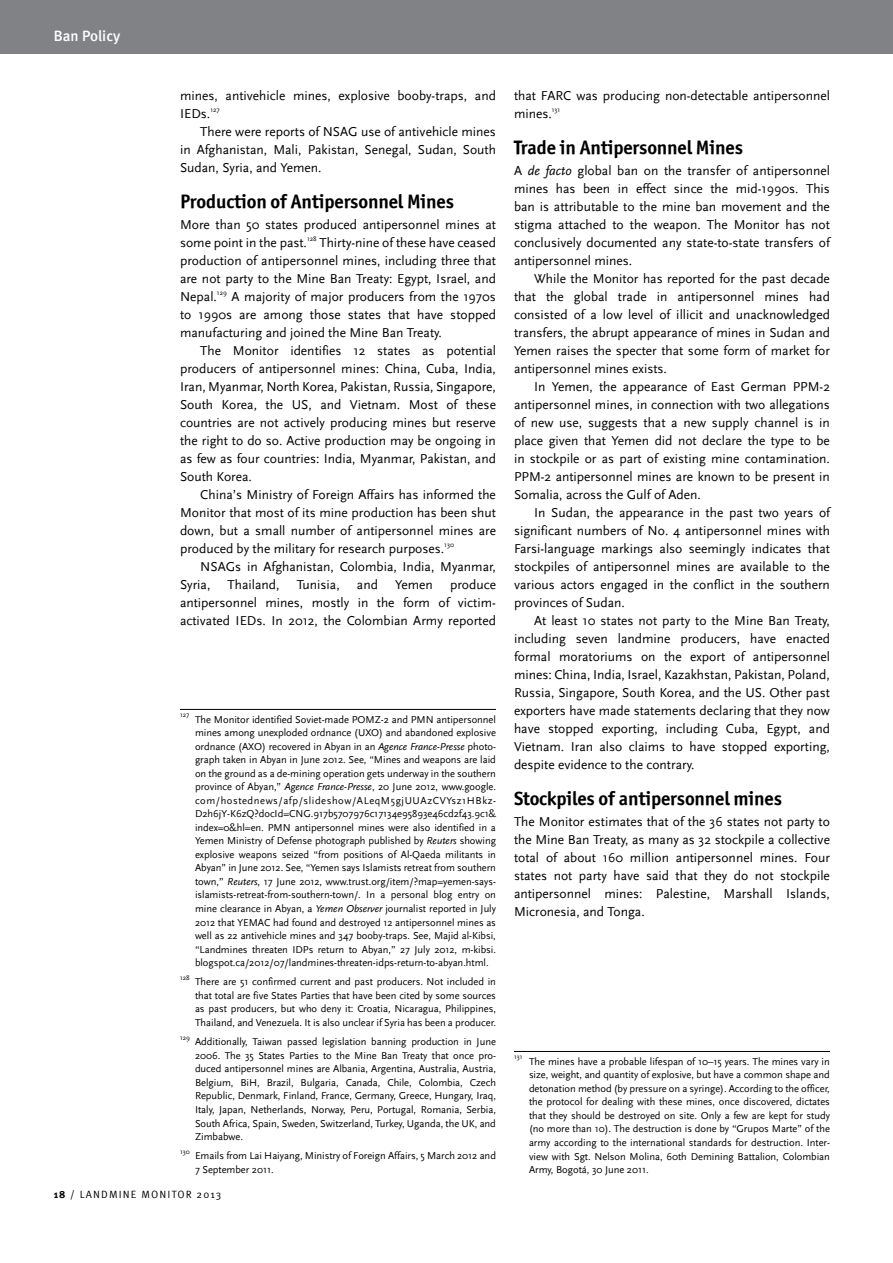
<style>
.page{position:relative;width:893px;height:1263px;background:#fff}
.page>*{position:absolute;margin:0;border:0;box-sizing:border-box;transform-origin:0 0}
.t1{font:19.5px "Officina Sans ITCTT Bold";letter-spacing:-.01em;color:#000}
.t2{font:500 15px "Meta";color:#fff}
.t3{font:13.5px/18px "Scala Sans";color:#000;text-align:justify}
.t4{font:10.5px/13.5px "Scala Sans";letter-spacing:-.005em;color:#000;text-align:justify}
.t5{font:10.5px "Meta Normal Caps";letter-spacing:.11em;color:#000}
.t6{font:7.05px "Scala Sans";letter-spacing:-.005em;color:#000}
.s1{font-style:italic}
.s2{font-family:"Meta";font-weight:700}
</style>
<div class="page">
<div style="left:0;top:0;width:893px;height:54px;background:#808285"></div>
<hr style="left:180px;top:709px;width:316px;height:1px;background:#000">
<hr style="left:514px;top:1051px;width:316px;height:1px;background:#000">
<p class="t2" style="left:54px;top:27px;width:68px">Ban Policy</p>
<p class="t3" style="left:180px;top:87px;width:317px">mines, antivehicle mines, explosive booby-traps, and<br>IEDs.<sup>127</sup></p>
<p class="t3" style="left:180px;top:123px;width:317px;text-indent:20px">There were reports of NSAG use of antivehicle mines in Afghanistan, Mali, Pakistan, Senegal, Sudan, South Sudan, Syria, and Yemen.</p>
<h1 class="t1" style="left:180px;top:189px;width:276px">Production of Antipersonnel Mines</h1>
<p class="t3" style="left:180px;top:216px;width:317px">More than 50 states produced antipersonnel mines at some point in the past.<sup>128</sup> Thirty-nine of these have ceased production of antipersonnel mines, including three that are not party to the Mine Ban Treaty: Egypt, Israel, and Nepal.<sup>129</sup> A majority of major producers from the 1970s to 1990s are among those states that have stopped manufacturing and joined the Mine Ban Treaty.</p>
<p class="t3" style="left:180px;top:342px;width:317px;text-indent:20px">The Monitor identifies 12 states as potential producers of antipersonnel mines: China, Cuba, India, Iran, Myanmar, North Korea, Pakistan, Russia, Singapore, South Korea, the US, and Vietnam. Most of these countries are not actively producing mines but reserve the right to do so. Active production may be ongoing in as few as four countries: India, Myanmar, Pakistan, and South Korea.</p>
<p class="t3" style="left:180px;top:486px;width:317px;text-indent:20px">China’s Ministry of Foreign Affairs has informed the Monitor that most of its mine production has been shut down, but a small number of antipersonnel mines are produced by the military for research purposes.<sup>130</sup></p>
<p class="t3" style="left:180px;top:558px;width:317px;text-indent:20px">NSAGs in Afghanistan, Colombia, India, Myanmar,<br>Syria,</p>
<p class="t3" style="left:180px;top:576px;width:317px;text-indent:270px">produce antipersonnel mines, mostly in the form of victim&shy;activated IEDs. In 2012, the Colombian Army reported</p>
<p class="t3" style="left:228px;top:576px;width:53px">Thailand,</p>
<p class="t3" style="left:297px;top:576px;width:45px">Tunisia,</p>
<p class="t3" style="left:357px;top:576px;width:23px">and</p>
<p class="t3" style="left:395px;top:576px;width:39px">Yemen</p>
<p class="t6" style="left:180px;top:711px;width:11px">127</p>
<p class="t4" style="left:195px;top:713px;width:303px">The Monitor identified Soviet-made POMZ-2 and PMN antipersonnel mines among unexploded ordnance (UXO) and abandoned explosive ordnance (AXO) recovered in Abyan in an <span class="s1">Agence France-Presse</span> photo&shy;graph taken in Abyan in June 2012. See, “Mines and weapons are laid on the ground as a de-mining operation gets underway in the southern province of Abyan,” <span class="s1">Agence France-Presse</span>, 20 June 2012, www.google. com/hostednews/afp/slideshow/ALeqM5gjUUAzCVYsz1HBkz-D2h6jY-K6zQ?docId=CNG.917b5707976c17134e95893e46cd2f43.9c1&amp; index=0&amp;hl=en. PMN antipersonnel mines were also identified in a Yemen Ministry of Defense photograph published by <span class="s1">Reuters</span> showing explosive weapons seized “from positions of Al-Qaeda militants in Abyan” in June 2012. See, “Yemen says Islamists retreat from southern town,” <span class="s1">Reuters</span>, 17 June 2012, www.trust.org/item/?map=yemen-says&shy;islamists-retreat-from-southern-town/. In a personal blog entry on mine clearance in Abyan, a <span class="s1">Yemen Observer</span> journalist reported in July 2012 that YEMAC had found and destroyed 12 antipersonnel mines as well as 22 antivehicle mines and 347 booby-traps. See, Majid al-Kibsi, “Landmines threaten IDPs return to Abyan,” 27 July 2012, m-kibsi. blogspot.ca/2012/07/landmines-threaten-idps-return-to-abyan.html.</p>
<p class="t6" style="left:180px;top:974px;width:11px">128</p>
<p class="t4" style="left:195px;top:975px;width:302px">There are 51 confirmed current and past producers. Not included in that total are five States Parties that have been cited by some sources as past producers, but who deny it: Croatia, Nicaragua, Philippines, Thailand, and Venezuela. It is also unclear if Syria has been a producer.</p>
<p class="t6" style="left:180px;top:1034px;width:11px">129</p>
<p class="t4" style="left:195px;top:1035px;width:302px">Additionally, Taiwan passed legislation banning production in June 2006. The 35 States Parties to the Mine Ban Treaty that once pro&shy;duced antipersonnel mines are Albania, Argentina, Australia, Austria, Belgium, BiH, Brazil, Bulgaria, Canada, Chile, Colombia, Czech Republic, Denmark, Finland, France, Germany, Greece, Hungary, Iraq, Italy, Japan, Netherlands, Norway, Peru, Portugal, Romania, Serbia, South Africa, Spain, Sweden, Switzerland, Turkey, Uganda, the UK, and Zimbabwe.</p>
<p class="t6" style="left:180px;top:1148px;width:11px">130</p>
<p class="t4" style="left:195px;top:1149px;width:302px">Emails from Lai Haiyang, Ministry of Foreign Affairs, 5 March 2012 and<br>7 September 2011.</p>
<p class="t5" style="left:54px;top:1188px;width:169px"><span class="s2">18</span> / LANDMINE MONITOR 2013</p>
<p class="t3" style="left:514px;top:87px;width:317px">that FARC was producing non-detectable antipersonnel mines.<sup>131</sup></p>
<h1 class="t1" style="left:514px;top:135px;width:230px">Trade in Antipersonnel Mines</h1>
<p class="t3" style="left:514px;top:162px;width:317px">A <span class="s1">de facto</span> global ban on the transfer of antipersonnel mines has been in effect since the mid-1990s. This ban is attributable to the mine ban movement and the stigma attached to the weapon. The Monitor has not conclusively documented any state-to-state transfers of antipersonnel mines.</p>
<p class="t3" style="left:514px;top:270px;width:317px;text-indent:20px">While the Monitor has reported for the past decade that the global trade in antipersonnel mines had consisted of a low level of illicit and unacknowledged transfers, the abrupt appearance of mines in Sudan and Yemen raises the specter that some form of market for antipersonnel mines exists.</p>
<p class="t3" style="left:514px;top:378px;width:317px;text-indent:20px">In Yemen, the appearance of East German PPM-2 antipersonnel mines, in connection with two allegations of new use, suggests that a new supply channel is in place given that Yemen did not declare the type to be in stockpile or as part of existing mine contamination.<br>PPM-2 antipersonnel mines are known to be present in Somalia, across the Gulf of Aden.</p>
<p class="t3" style="left:514px;top:504px;width:317px;text-indent:20px">In Sudan, the appearance in the past two years of significant numbers of No. 4 antipersonnel mines with Farsi-language markings also seemingly indicates that stockpiles of antipersonnel mines are available to the various actors engaged in the conflict in the southern provinces of Sudan.</p>
<p class="t3" style="left:514px;top:612px;width:317px;text-indent:20px">At least 10 states not party to the Mine Ban Treaty, including seven landmine producers, have enacted formal moratoriums on the export of antipersonnel mines: China, India, Israel, Kazakhstan, Pakistan, Poland, Russia, Singapore, South Korea, and the US. Other past exporters have made statements declaring that they now have stopped exporting, including Cuba, Egypt, and Vietnam. Iran also claims to have stopped exporting, despite evidence to the contrary.</p>
<h1 class="t1" style="left:514px;top:786px;width:270px">Stockpiles of antipersonnel mines</h1>
<p class="t3" style="left:514px;top:813px;width:317px">The Monitor estimates that of the 36 states not party to the Mine Ban Treaty, as many as 32 stockpile a collective total of about 160 million antipersonnel mines. Four states not party have said that they do not stockpile antipersonnel mines: Palestine, Marshall Islands, Micronesia, and Tonga.</p>
<p class="t6" style="left:514px;top:1053px;width:10px">131</p>
<p class="t4" style="left:529px;top:1055px;width:302px">The mines have a probable lifespan of 10–15 years. The mines vary in size, weight, and quantity of explosive, but have a common shape and detonation method (by pressure on a syringe). According to the officer, the protocol for dealing with these mines, once discovered, dictates that they should be destroyed on site. Only a few are kept for study (no more than 10). The destruction is done by “Grupos Marte” of the army according to the international standards for destruction. Inter&shy;view with Sgt. Nelson Molina, 60th Demining Battalion, Colombian Army, Bogotá, 30 June 2011.</p>
</div>
